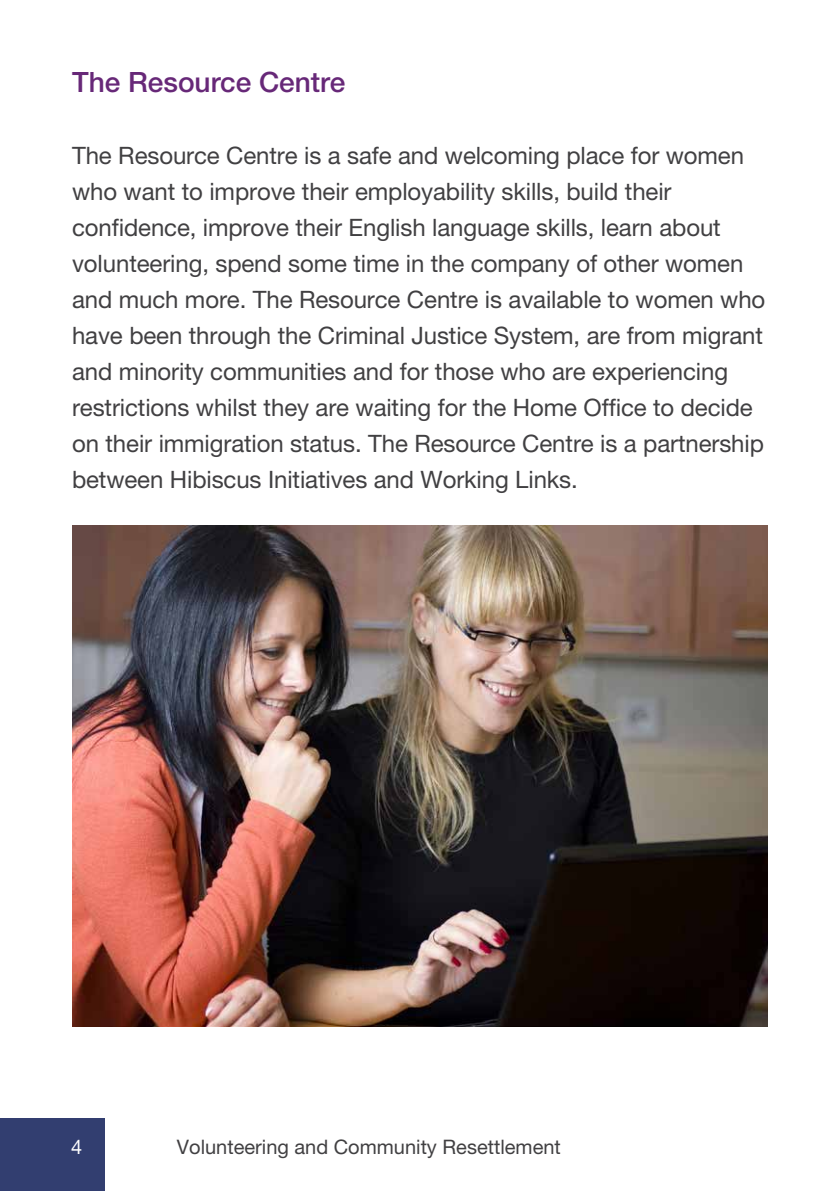
<style>
.page{position:relative;width:840px;height:1191px;background:#fff}
.page>*{position:absolute;margin:0;border:0;box-sizing:border-box;transform-origin:0 0}
.t1{font:500 28px "Helvetica Neue LT Pro";color:#672878}
.t2{font:24px/36px "Helvetica Neue LT Pro";letter-spacing:-.005em;color:#414042}
.t3{font:20px "Helvetica Neue LT Pro";color:#414042}
.t4{font:20px "Helvetica Neue LT Pro";color:#fff}
</style>
<div class="page">
<div style="left:0;top:1119px;width:105px;height:72px;background:#323e70"></div>
<img style="left:72px;top:526px;width:695px;height:500px">
<p class="t1" style="left:72px;top:65px;width:274px">The Resource Centre</p>
<p class="t2" style="left:72px;top:137px;width:694px">The Resource Centre is a safe and welcoming place for women who want to improve their employability skills, build their confidence, improve their English language skills, learn about volunteering, spend some time in the company of other women and much more. The Resource Centre is available to women who have been through the Criminal Justice System, are from migrant and minority communities and for those who are experiencing restrictions whilst they are waiting for the Home Office to decide on their immigration status. The Resource Centre is a partnership between Hibiscus Initiatives and Working Links.</p>
<p class="t4" style="left:71px;top:1135px;width:13px">4</p>
<p class="t3" style="left:177px;top:1135px;width:385px">Volunteering and Community Resettlement</p>
</div>
